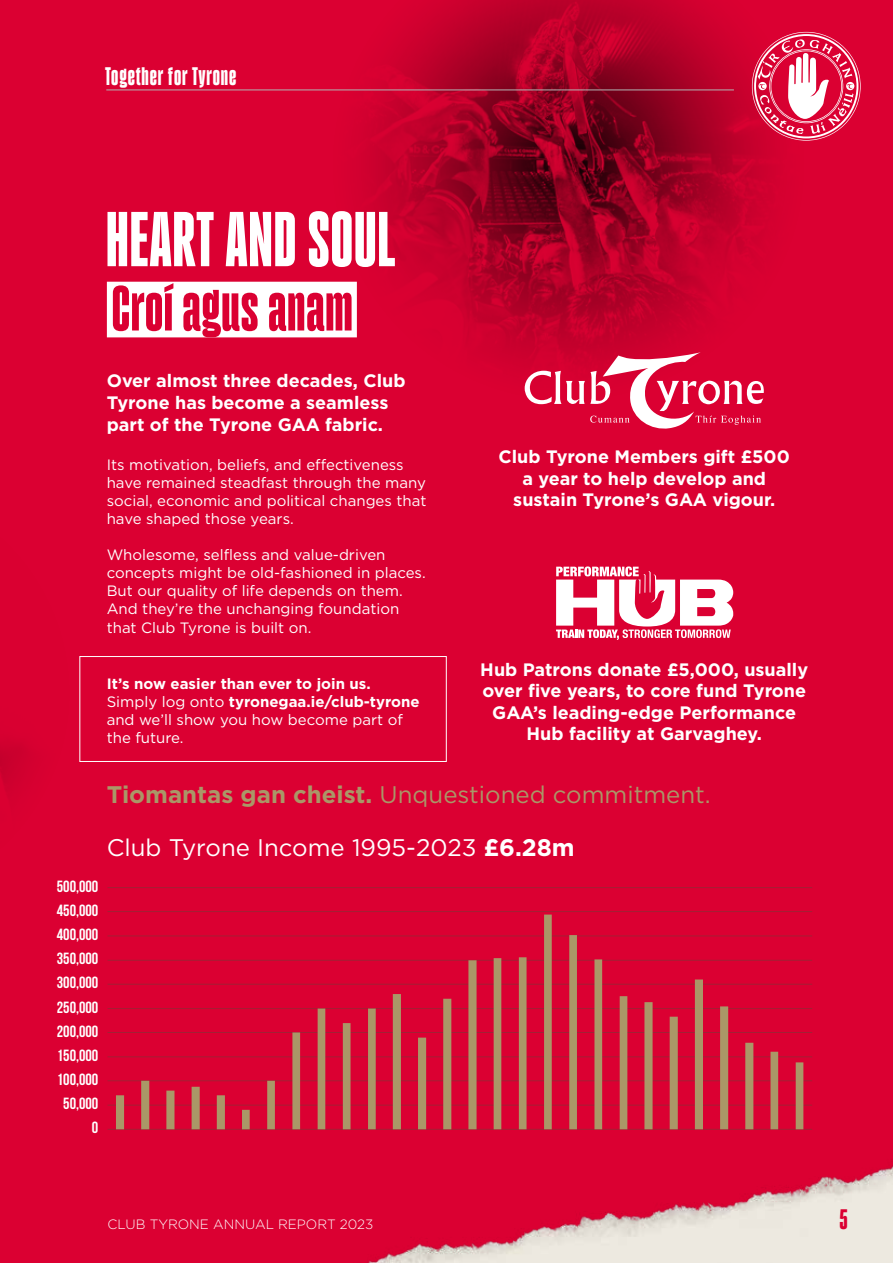
<style>
.page{position:relative;width:893px;height:1263px;background:#db0032}
.page>*{position:absolute;margin:0;border:0;box-sizing:border-box;transform-origin:0 0}
.t1{font:700 82.5px "Gazzetta";letter-spacing:.01em;color:#fff}
.t2{font:700 67.5px "Gazzetta";letter-spacing:.01em;color:#db0032}
.t3{font:700 30px "Gazzetta";color:#db0032}
.t4{font:700 27px "Gazzetta";letter-spacing:.03em;color:#fff}
.t5{font:24px "Gotham";color:#aa9767}
.t6{font:24px "Gotham";color:#fff}
.t7{font:700 18px/21.6px "Gotham";color:#fff;text-align:center}
.t8{font:700 16.2px "Bebas Neue";color:#fff}
.t9{font:15px/18.1px "Gotham";color:#fff}
.t10{font:700 15px/18px "Gotham";color:#fff}
.t11{font:300 13.5px "Gotham";color:#fff}
.s1{font-weight:400}
.s2{font-weight:700}
</style>
<div class="page">
<img style="left:0;top:656px;width:80px;height:136px">
<img style="left:305px;top:0;width:504px;height:391px">
<img style="left:367px;top:1099px;width:526px;height:164px">
<hr style="left:106px;top:90px;width:628px;height:1px;background:#b2b2b2">
<svg style="left:752px;top:32px;width:109px;height:109px"></svg>
<div style="left:107px;top:282px;width:250px;height:55px;background:#fff"></div>
<svg style="left:525px;top:352px;width:239px;height:77px"></svg>
<svg style="left:556px;top:566px;width:177px;height:74px"></svg>
<div style="left:80px;top:656px;width:366px;height:106px;border:1px solid #fff"></div>
<hr style="left:108px;top:1129px;width:704px;height:1px;background:#a32035">
<hr style="left:108px;top:1105px;width:704px;height:1px;background:#a32035">
<hr style="left:108px;top:1080px;width:704px;height:1px;background:#a32035">
<hr style="left:108px;top:1056px;width:704px;height:1px;background:#a32035">
<hr style="left:108px;top:1032px;width:704px;height:1px;background:#a32035">
<hr style="left:108px;top:1008px;width:704px;height:1px;background:#a32035">
<hr style="left:108px;top:984px;width:704px;height:1px;background:#a32035">
<hr style="left:108px;top:960px;width:704px;height:1px;background:#a32035">
<hr style="left:108px;top:936px;width:704px;height:1px;background:#a32035">
<hr style="left:108px;top:911px;width:704px;height:1px;background:#a32035">
<hr style="left:108px;top:887px;width:704px;height:1px;background:#a32035">
<svg style="left:116px;top:914px;width:687px;height:215px"></svg>
<h3 class="t4" style="left:105px;top:62px;width:133px">Together for Tyrone</h3>
<h1 class="t1" style="left:106px;top:197px;width:291px">HEART AND SOUL</h1>
<h2 class="t2" style="left:112px;top:274px;width:243px">Croí agus anam</h2>
<p class="t7" style="left:107px;top:370px;width:300px;text-align:left">Over almost three decades, Club<br>Tyrone has become a seamless part of the Tyrone GAA fabric.</p>
<p class="t9" style="left:107px;top:456px;width:321px">Its motivation, beliefs, and effectiveness have remained steadfast through the many social, economic and political changes that have shaped those years.</p>
<p class="t9" style="left:107px;top:546px;width:321px">Wholesome, selfless and value-driven concepts might be old-fashioned in places.<br>But our quality of life depends on them.<br>And they’re the unchanging foundation that Club Tyrone is built on.</p>
<p class="t10" style="left:107px;top:674px;width:315px">It’s now easier than ever to join us.<br><span class="s1">Simply log onto</span> tyronegaa.ie/club-tyrone <span class="s1">and we’ll show you how become part of the future.</span></p>
<p class="t7" style="left:499px;top:446px;width:293px">Club Tyrone Members gift £500 a year to help develop and sustain Tyrone’s GAA vigour.</p>
<p class="t7" style="left:480px;top:658px;width:329px">Hub Patrons donate £5,000, usually over five years, to core fund Tyrone<br>GAA’s leading-edge Performance<br>Hub facility at Garvaghey.</p>
<p class="t8" style="left:57px;top:877px;width:43px">500,000</p>
<p class="t8" style="left:57px;top:901px;width:43px">450,000</p>
<p class="t8" style="left:57px;top:926px;width:43px">400,000</p>
<p class="t8" style="left:57px;top:949px;width:43px">350,000</p>
<p class="t8" style="left:57px;top:974px;width:43px">300,000</p>
<p class="t8" style="left:57px;top:998px;width:43px">250,000</p>
<p class="t8" style="left:57px;top:1022px;width:43px">200,000</p>
<p class="t8" style="left:57px;top:1046px;width:43px">150,000</p>
<p class="t8" style="left:57px;top:1070px;width:43px">100,000</p>
<p class="t8" style="left:63px;top:1095px;width:37px">50,000</p>
<p class="t8" style="left:92px;top:1119px;width:8px">0</p>
<h3 class="t5" style="left:107px;top:782px;width:606px"><span class="s2">Tiomantas gan cheist.</span> Unquestioned commitment.</h3>
<h3 class="t6" style="left:107px;top:834px;width:469px">Club Tyrone Income 1995-2023 <span class="s2">£6.28m</span></h3>
<p class="t11" style="left:108px;top:1216px;width:267px">CLUB TYRONE ANNUAL REPORT 2023</p>
<h3 class="t3" style="left:839px;top:1204px;width:10px">5</h3>
</div>
